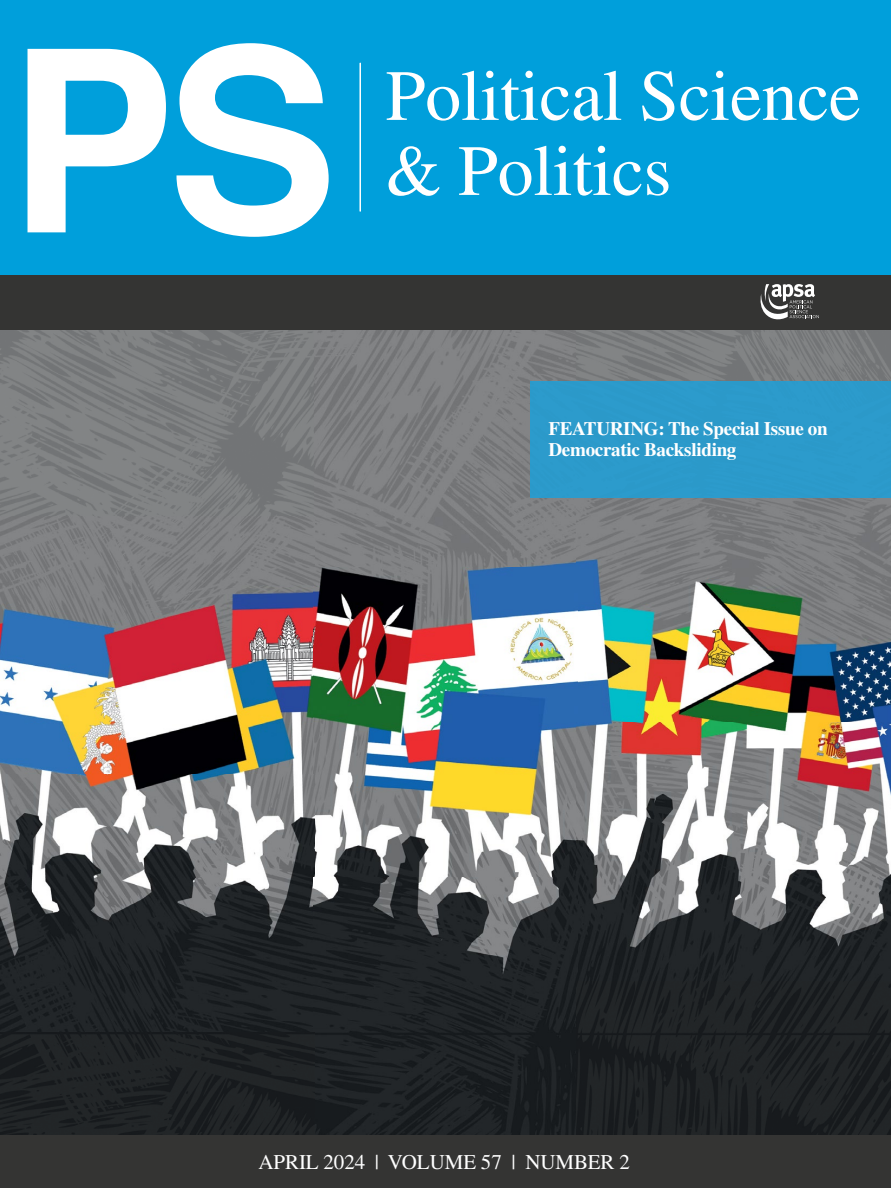
<style>
.page{position:relative;width:891px;height:1188px;background:#fff}
.page>*{position:absolute;margin:0;border:0;box-sizing:border-box;transform-origin:0 0}
.t1{font:72px/75px "Times LT Std";letter-spacing:-.005em;color:#fff}
.t2{font:21px "Times LT Std";letter-spacing:-.005em;color:#fff}
.t3{font:700 19.05px/21.1px "Times LT Std";letter-spacing:-.015em;color:#fff}
</style>
<div class="page">
<img style="left:630px;top:329px;width:261px;height:52px">
<img style="left:0;top:329px;width:576px;height:807px">
<img style="left:576px;top:329px;width:54px;height:52px">
<img style="left:576px;top:498px;width:315px;height:638px">
<div style="left:0;top:0;width:891px;height:328px;background:#009fdb"></div>
<div style="left:0;top:1136px;width:891px;height:52px;background:#343433"></div>
<div style="left:0;top:275px;width:891px;height:54px;background:#343433"></div>
<svg style="left:28px;top:49px;width:138px;height:183px"></svg>
<svg style="left:176px;top:43px;width:153px;height:194px"></svg>
<hr style="left:359px;top:63px;width:2px;height:149px;background:#fff">
<svg style="left:760px;top:284px;width:59px;height:36px"></svg>
<div style="left:531px;top:381px;width:360px;height:117px;background:#2b9acb"></div>
<h1 class="t1" style="left:386px;top:58px;width:477px">Political Science &amp; Politics</h1>
<p class="t3" style="left:548px;top:418px;width:281px">FEATURING: The Special Issue on<br>Democratic Backsliding</p>
<p class="t2" style="left:259px;top:1150px;width:373px">APRIL 2024 | VOLUME 57 | NUMBER 2</p>
</div>
